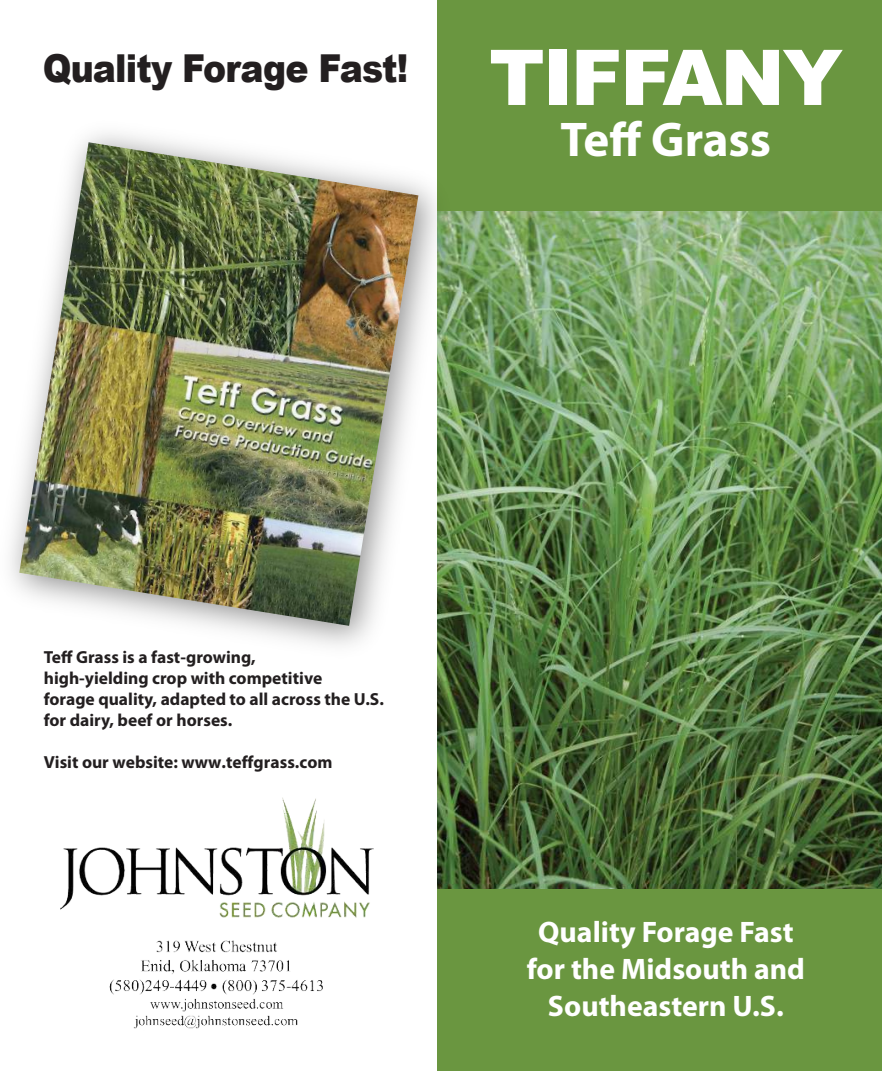
<style>
.page{position:relative;width:882px;height:1071px;background:#fff}
.page>*{position:absolute;margin:0;border:0;box-sizing:border-box;transform-origin:0 0}
.t1{font:900 77px "Arial";letter-spacing:-.025em;color:#fff}
.t2{font:700 49px "Myriad Pro";color:#fff}
.t3{font:900 38.5px "Arial";letter-spacing:-.025em;color:#231f20;scale:.9 1}
.t4{font:700 29.75px/36.8px "Myriad Pro";color:#fff;text-align:center}
.t5{font:700 17.5px/21px "Myriad Pro";color:#231f20}
</style>
<div class="page">
<div style="left:438px;top:0;width:444px;height:217px;background:#6a9640"></div>
<div style="left:437px;top:881px;width:445px;height:190px;background:#6a9640"></div>
<img style="left:438px;top:212px;width:444px;height:676px">
<img style="left:10px;top:108px;width:454px;height:563px">
<img style="left:19px;top:142px;width:399px;height:484px">
<img style="left:60px;top:797px;width:314px;height:232px">
<h3 class="t3" style="left:43px;top:54px;width:408px">Quality Forage Fast!</h3>
<h1 class="t1" style="left:489px;top:49px;width:355px">TIFFANY</h1>
<h2 class="t2" style="left:561px;top:120px;width:212px">Teff Grass</h2>
<p class="t5" style="left:44px;top:648px;width:342px">Teff Grass is a fast-growing,<br>high-yielding crop with competitive<br>forage quality, adapted to all across the U.S. for dairy, beef or horses.</p>
<p class="t5" style="left:44px;top:753px;width:290px">Visit our website: www.teffgrass.com</p>
<h3 class="t4" style="left:527px;top:917px;width:280px">Quality Forage Fast for the Midsouth and<br>Southeastern U.S.</h3>
</div>
